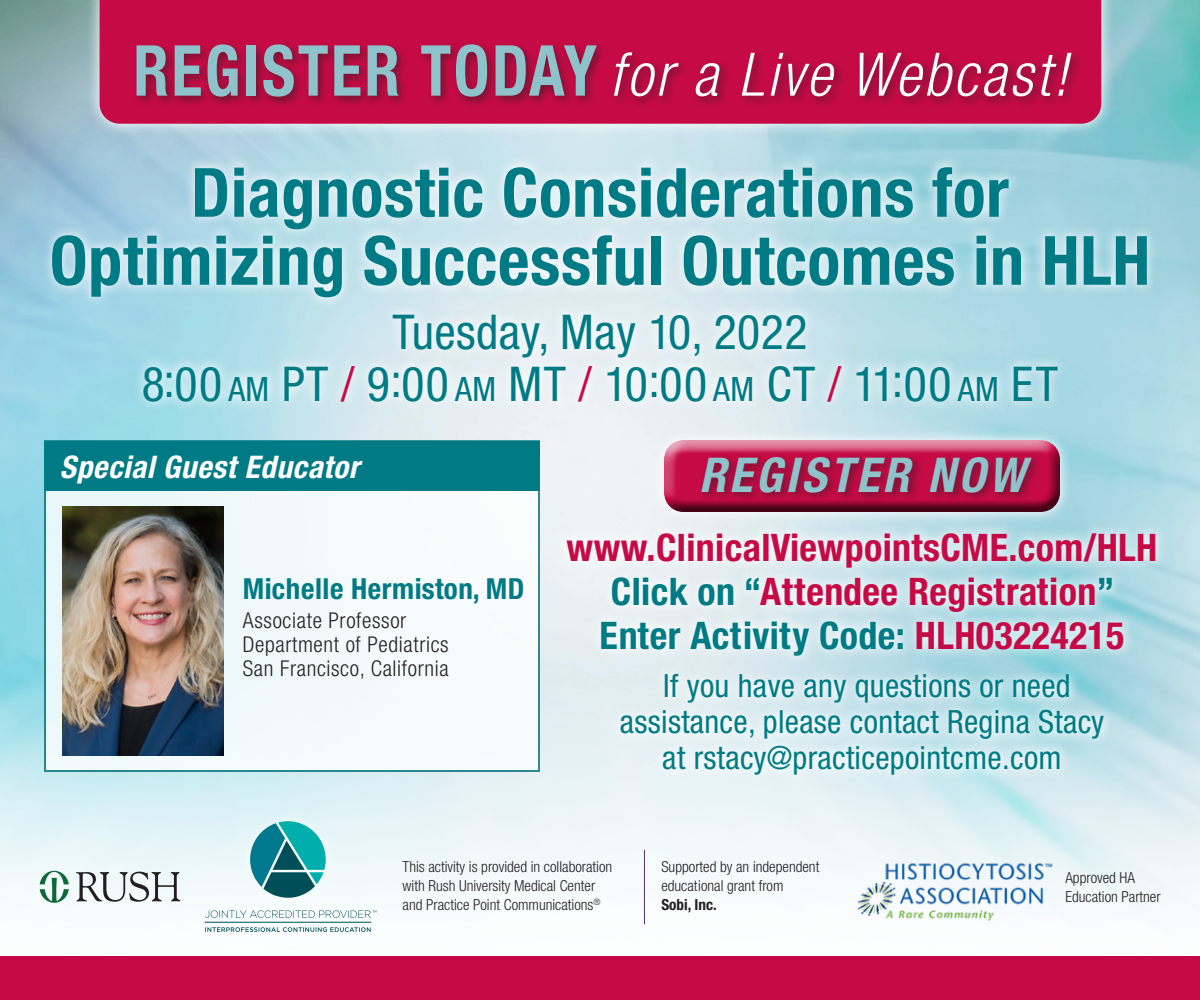
<style>
.page{position:relative;width:1200px;height:1000px;background:#fff}
.page>*{position:absolute;margin:0;border:0;box-sizing:border-box;transform-origin:0 0}
.t1{font:700 condensed 68px/68px "Helvetica Neue";letter-spacing:.01em;color:#007b85;text-align:center}
.t2{font:italic 300 condensed 60px "Helvetica Neue";letter-spacing:.05em;color:#fff}
.t3{font:condensed 48px/52px "Helvetica Neue";letter-spacing:.01em;color:#007b85;text-align:center}
.t4{font:italic 700 condensed 48px "Helvetica Neue";letter-spacing:.07em;color:#8fc3cb}
.t5{font:700 condensed 38px/44px "Helvetica Neue";letter-spacing:.01em;color:#c60a45;text-align:center}
.t6{font:700 condensed 38px "Helvetica Neue";letter-spacing:.01em;color:#007b85}
.t7{font:condensed 32px/36px "Helvetica Neue";letter-spacing:.01em;color:#007b85;text-align:center}
.t8{font:italic 700 condensed 31.2px "Helvetica Neue";letter-spacing:.02em;color:#fff}
.t9{font:700 condensed 29.2px "Helvetica Neue";letter-spacing:.02em;color:#007b85}
.t10{font:300 condensed 21.6px "Helvetica Neue";letter-spacing:.03em;color:#231f20}
.subhead{font:300 condensed 15.2px/19.2px "Helvetica Neue LT Std";color:#231f20}
.s1{font-weight:700;font-style:normal;font-size:70.4px;color:#8fc3cb}
.s2{font-size:33.6px}
.s3{color:#c60a45}
.s4{color:#007b85}
.s5{font-weight:700}
</style>
<div class="page">
<img style="left:0;top:0;width:1200px;height:925px">
<svg style="left:86px;top:0;width:1029px;height:138px;background:#b8d8e1"></svg>
<div style="left:100px;top:0;width:1001px;height:124px;background:#c60a45"></div>
<svg style="left:652px;top:428px;width:421px;height:94px;background:#cee6ec"></svg>
<div style="left:663px;top:427px;width:400px;height:78px;background:#fff;opacity:.75"></div>
<div style="left:663px;top:443px;width:400px;height:72px;background:#231f20;opacity:.75"></div>
<div style="left:0;top:956px;width:1200px;height:44px;background:#c60a45"></div>
<div style="left:133px;top:41px;width:949px;height:67px;background:#231f20;opacity:.51"></div>
<div style="left:696px;top:452px;width:346px;height:50px;background:#231f20;opacity:.51"></div>
<div style="left:42px;top:154px;width:1116px;height:258px;background:#fff;opacity:.75"></div>
<div style="left:555px;top:522px;width:612px;height:265px;background:#fff;opacity:.75"></div>
<div style="left:44px;top:440px;width:496px;height:332px;background:#f5fafb;border:2px solid #007078"></div>
<div style="left:44px;top:441px;width:496px;height:50px;background:#007b85"></div>
<img style="left:62px;top:506px;width:162px;height:250px">
<svg style="left:40px;top:871px;width:29px;height:32px"></svg>
<svg style="left:76px;top:871px;width:104px;height:31px"></svg>
<div style="left:195px;top:811px;width:190px;height:130px;background:#fff;opacity:.75"></div>
<svg style="left:205px;top:927px;width:166px;height:5px"></svg>
<hr style="left:205px;top:922px;width:166px;height:1px;background:#004e58">
<svg style="left:250px;top:821px;width:76px;height:77px"></svg>
<svg style="left:205px;top:910px;width:172px;height:8px"></svg>
<div style="left:847px;top:854px;width:214px;height:74px;background:#eef6f8"></div>
<img style="left:848px;top:862px;width:208px;height:129px">
<hr style="left:644px;top:850px;width:1px;height:74px;background:#522e81">
<p class="t2" style="left:133px;top:40px;width:936px"><span class="s1">REGISTER TODAY</span> for a Live Webcast!</p>
<p class="t1" style="left:50px;top:158px;width:1102px">Diagnostic Considerations for<br>Optimizing Successful Outcomes in HLH</p>
<p class="t3" style="left:142px;top:305px;width:918px">Tuesday, May 10, 2022<br>8:00 <span class="s2">AM</span> PT <span class="s3">/</span> 9:00 <span class="s2">AM</span> MT <span class="s3">/</span> 10:00 <span class="s2">AM</span> CT <span class="s3">/</span> 11:00 <span class="s2">AM</span> ET</p>
<p class="t8" style="left:60px;top:448px;width:301px">Special Guest Educator</p>
<p class="t9" style="left:243px;top:571px;width:283px">Michelle Hermiston, MD</p>
<p class="t10" style="left:243px;top:608px;width:165px">Associate Professor</p>
<p class="t10" style="left:243px;top:632px;width:207px">Department of Pediatrics</p>
<p class="t10" style="left:243px;top:656px;width:207px">San Francisco, California</p>
<p class="t4" style="left:699px;top:446px;width:327px">REGISTER NOW</p>
<p class="t5" style="left:567px;top:525px;width:592px">www.ClinicalViewpointsCME.com/HLH<br><span class="s4">Click on “</span>Attendee Registration<span class="s4">”</span></p>
<p class="t6" style="left:599px;top:613px;width:527px">Enter Activity Code: <span class="s3">HLH03224215</span></p>
<p class="t7" style="left:620px;top:668px;width:486px">If you have any questions or need assistance, please contact Regina Stacy at rstacy@practicepointcme.com</p>
<p class="subhead" style="left:403px;top:857px;width:211px">This activity is provided in collaboration with Rush University Medical Center and Practice Point Communications<sup>®</sup></p>
<p class="subhead" style="left:661px;top:857px;width:160px">Supported by an independent educational grant from<br><span class="s5">Sobi, Inc.</span></p>
<p class="subhead" style="left:1065px;top:868px;width:97px">Approved HA<br>Education Partner</p>
</div>
